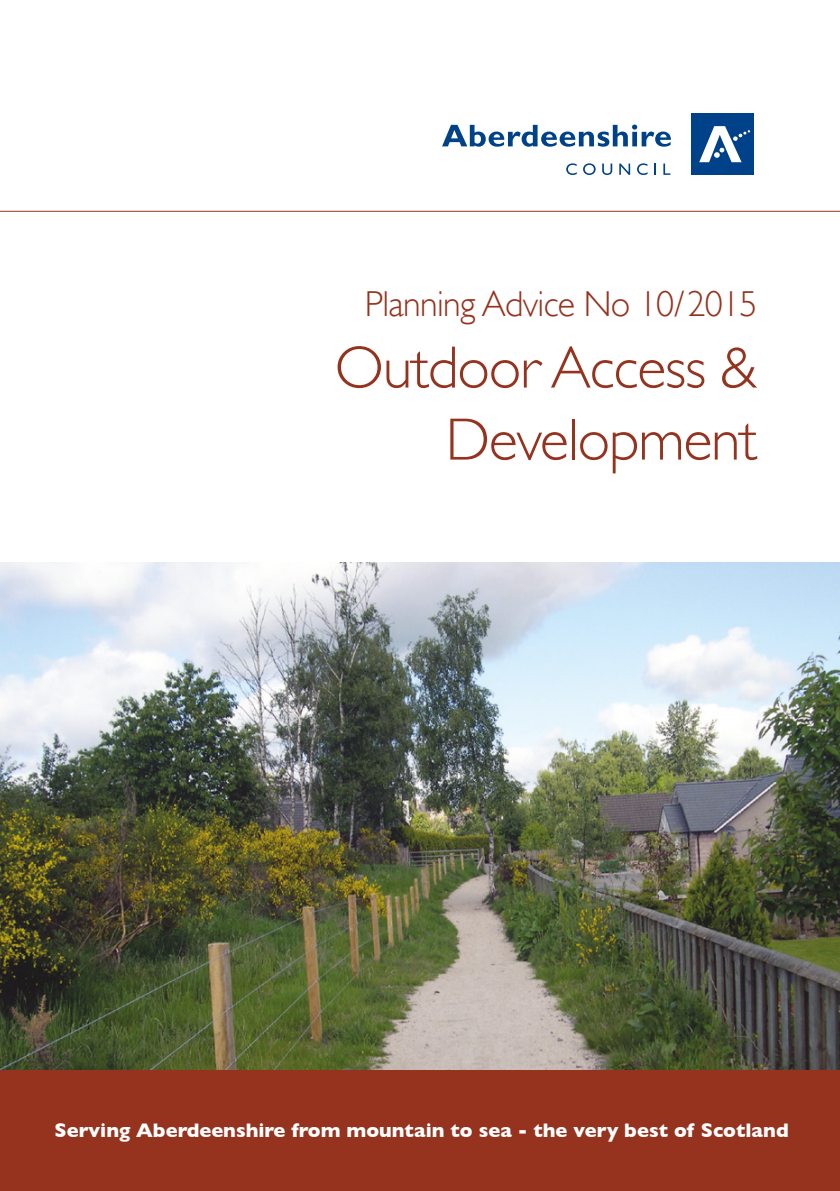
<style>
.page{position:relative;width:840px;height:1191px;background:#fff}
.page>*{position:absolute;margin:0;border:0;box-sizing:border-box;transform-origin:0 0}
.t1{font:300 60px/72px "Gill Sans";letter-spacing:-.02em;color:#95331e;text-align:right}
.t2{font:300 36px "Gill Sans";letter-spacing:-.02em;color:#95331e}
.t3{font:700 20px "Gill Sans";color:#fff}
</style>
<div class="page">
<img style="left:0;top:562px;width:839px;height:508px">
<div style="left:691px;top:113px;width:62px;height:62px;background:#004289"></div>
<svg style="left:699px;top:126px;width:50px;height:36px"></svg>
<svg style="left:442px;top:125px;width:228px;height:22px"></svg>
<svg style="left:566px;top:163px;width:10px;height:12px"></svg>
<svg style="left:583px;top:163px;width:12px;height:12px"></svg>
<svg style="left:602px;top:163px;width:10px;height:12px"></svg>
<svg style="left:619px;top:163px;width:10px;height:12px"></svg>
<svg style="left:637px;top:163px;width:10px;height:12px"></svg>
<svg style="left:654px;top:163px;width:1px;height:12px"></svg>
<svg style="left:663px;top:163px;width:7px;height:12px"></svg>
<hr style="left:0;top:211px;width:839px;height:1px;background:#95331e">
<div style="left:0;top:1070px;width:839px;height:121px;background:#95331e"></div>
<h2 class="t2" style="left:365px;top:275px;width:394px">Planning Advice No 10/2015</h2>
<h1 class="t1" style="left:334px;top:329px;width:424px">Outdoor Access &amp;<br>Development</h1>
<p class="t3" style="left:54px;top:1118px;width:735px">Serving Aberdeenshire from mountain to sea - the very best of Scotland</p>
</div>
